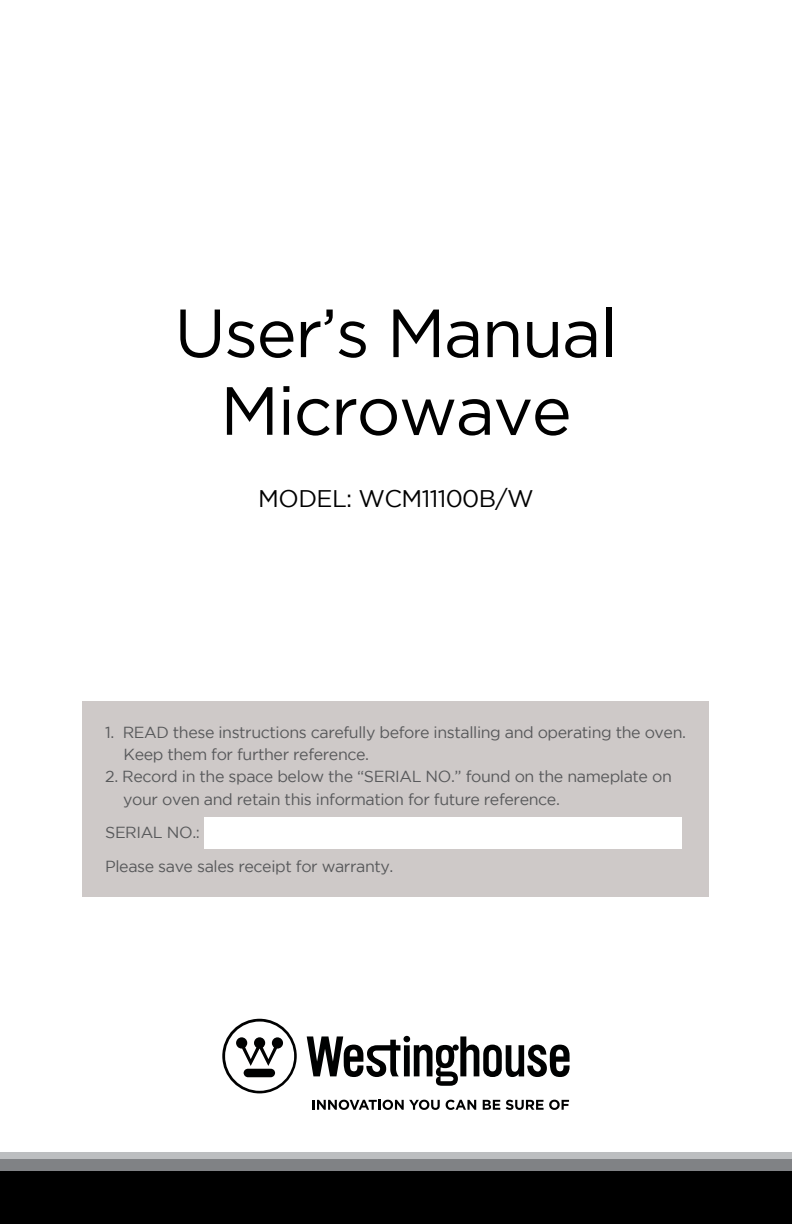
<style>
.page{position:relative;width:792px;height:1224px;background:#fff}
.page>*{position:absolute;margin:0;border:0;box-sizing:border-box;transform-origin:0 0}
.t1{font:68px/77.6px "Gotham";letter-spacing:-.025em;color:#000;text-align:center}
.t2{font:24px "Gotham";letter-spacing:-.025em;color:#000}
.t3{font:16px/22.4px "Gotham";letter-spacing:-.025em;color:#58595b}
</style>
<div class="page">
<div style="left:0;top:1152px;width:792px;height:52px;background:#bcbec0"></div>
<div style="left:0;top:1159px;width:792px;height:52px;background:#808285"></div>
<div style="left:0;top:1172px;width:792px;height:52px;background:#000"></div>
<div style="left:82px;top:701px;width:627px;height:196px;background:#cec9c8"></div>
<div style="left:204px;top:817px;width:478px;height:32px;background:#fff"></div>
<svg style="left:307px;top:1036px;width:263px;height:50px"></svg>
<svg style="left:222px;top:1019px;width:75px;height:74px"></svg>
<svg style="left:312px;top:1100px;width:128px;height:10px"></svg>
<svg style="left:446px;top:1100px;width:30px;height:10px"></svg>
<svg style="left:483px;top:1100px;width:17px;height:10px"></svg>
<svg style="left:506px;top:1100px;width:63px;height:10px"></svg>
<h1 class="t1" style="left:174px;top:293px;width:445px">User’s Manual<br>Microwave</h1>
<h2 class="t2" style="left:258px;top:485px;width:277px">MODEL: WCM11100B/W</h2>
<p class="t3" style="left:124px;top:721px;width:564px;text-indent:-18px">1. READ these instructions carefully before installing and operating the oven.<br>Keep them for further reference.</p>
<p class="t3" style="left:123px;top:765px;width:550px;text-indent:-18px">2. Record in the space below the “SERIAL NO.” found on the nameplate on your oven and retain this information for future reference.</p>
<p class="t3" style="left:105px;top:816px;width:290px;line-height:33.6px">SERIAL NO.:<br>Please save sales receipt for warranty.</p>
</div>
